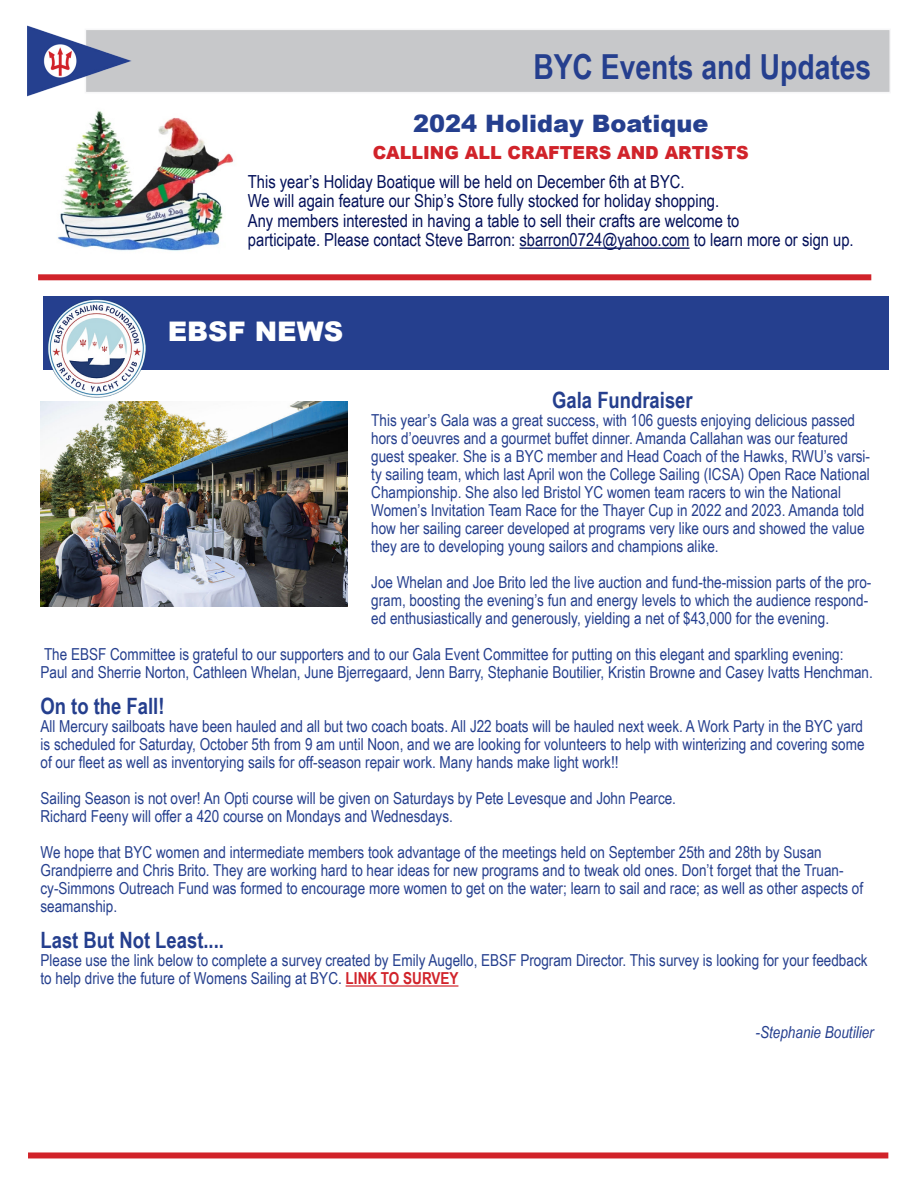
<style>
.page{position:relative;width:918px;height:1188px;background:#fff}
.page>*{position:absolute;margin:0;border:0;box-sizing:border-box;transform-origin:0 0}
.t1{font:700 34.5px "Arial Narrow";color:#253f8e}
.t2{font:900 27px "Arial";color:#fff}
.t3{font:900 24px "Arial";color:#253f8e}
.t4{font:700 22.5px "Arial Narrow";color:#253f8e}
.t5{font:18px "Arial Narrow";color:#031059}
.t6{font:900 18px "Arial";color:#d1232a}
.t7{font:16.5px/18px "Arial Narrow";color:#253f8e}
.t8{font:italic 16.5px "Arial Narrow";color:#253f8e}
.s1{font-weight:700;color:#d1232a}
</style>
<div class="page">
<hr style="left:520px;top:248px;width:170px;height:1px;background:#031059">
<hr style="left:346px;top:985px;width:112px;height:2px;background:#d1232a">
<div style="left:85px;top:29px;width:806px;height:64px;background:#c7c8ca;border:2px solid #f7f7f8"></div>
<img style="left:27px;top:26px;width:104px;height:70px">
<div style="left:28px;top:1152px;width:860px;height:6px;background:#d1232a"></div>
<div style="left:38px;top:274px;width:833px;height:6px;background:#d1232a"></div>
<div style="left:43px;top:296px;width:845px;height:74px;background:#253f8e"></div>
<img style="left:49px;top:299px;width:97px;height:99px">
<img style="left:40px;top:402px;width:308px;height:205px">
<img style="left:57px;top:111px;width:177px;height:140px">
<p class="t1" style="left:533px;top:41px;width:339px">BYC Events and Updates</p>
<p class="t3" style="left:413px;top:106px;width:297px">2024 Holiday Boatique</p>
<p class="t6" style="left:373px;top:140px;width:378px">CALLING ALL CRAFTERS AND ARTISTS</p>
<p class="t5" style="left:248px;top:168px;width:438px">This year’s Holiday Boatique will be held on December 6th at BYC.</p>
<p class="t5" style="left:248px;top:188px;width:473px">We will again feature our Ship’s Store fully stocked for holiday shopping.</p>
<p class="t5" style="left:248px;top:207px;width:493px">Any members interested in having a table to sell their crafts are welcome to</p>
<p class="t5" style="left:248px;top:227px;width:607px">participate. Please contact Steve Barron: sbarron0724@yahoo.com to learn more or sign up.</p>
<p class="t2" style="left:168px;top:312px;width:177px">EBSF NEWS</p>
<p class="t4" style="left:552px;top:383px;width:142px">Gala Fundraiser</p>
<p class="t7" style="left:371px;top:411px;width:500px">This year’s Gala was a great success, with 106 guests enjoying delicious passed hors d’oeuvres and a gourmet buffet dinner. Amanda Callahan was our featured guest speaker. She is a BYC member and Head Coach of the Hawks, RWU’s varsi&shy;ty sailing team, which last April won the College Sailing (ICSA) Open Race National Championship. She also led Bristol YC women team racers to win the National Women’s Invitation Team Race for the Thayer Cup in 2022 and 2023. Amanda told how her sailing career developed at programs very like ours and showed the value they are to developing young sailors and champions alike.</p>
<p class="t7" style="left:371px;top:573px;width:502px">Joe Whelan and Joe Brito led the live auction and fund-the-mission parts of the pro&shy;gram, boosting the evening’s fun and energy levels to which the audience respond&shy;ed enthusiastically and generously, yielding a net of $43,000 for the evening.</p>
<p class="t7" style="left:40px;top:645px;width:834px">The EBSF Committee is grateful to our supporters and to our Gala Event Committee for putting on this elegant and sparkling evening:<br>Paul and Sherrie Norton, Cathleen Whelan, June Bjerregaard, Jenn Barry, Stephanie Boutilier, Kristin Browne and Casey Ivatts Henchman.</p>
<p class="t4" style="left:40px;top:689px;width:126px">On to the Fall!</p>
<p class="t7" style="left:40px;top:717px;width:826px;text-align:justify">All Mercury sailboats have been hauled and all but two coach boats. All J22 boats will be hauled next week. A Work Party in the BYC yard is scheduled for Saturday, October 5th from 9 am until Noon, and we are looking for volunteers to help with winterizing and covering some of our fleet as well as inventorying sails for off-season repair work. Many hands make light work!!</p>
<p class="t7" style="left:40px;top:789px;width:637px">Sailing Season is not over! An Opti course will be given on Saturdays by Pete Levesque and John Pearce.</p>
<p class="t7" style="left:40px;top:807px;width:414px">Richard Feeny will offer a 420 course on Mondays and Wednesdays.</p>
<p class="t7" style="left:40px;top:843px;width:824px">We hope that BYC women and intermediate members took advantage of the meetings held on September 25th and 28th by Susan Grandpierre and Chris Brito. They are working hard to hear ideas for new programs and to tweak old ones. Don’t forget that the Truan&shy;cy-Simmons Outreach Fund was formed to encourage more women to get on the water; learn to sail and race; as well as other aspects of seamanship.</p>
<p class="t4" style="left:40px;top:923px;width:185px">Last But Not Least....</p>
<p class="t7" style="left:40px;top:951px;width:829px">Please use the link below to complete a survey created by Emily Augello, EBSF Program Director. This survey is looking for your feedback to help drive the future of Womens Sailing at BYC. <span class="s1">LINK TO SURVEY</span></p>
<p class="t8" style="left:756px;top:1021px;width:120px">-Stephanie Boutilier</p>
</div>
